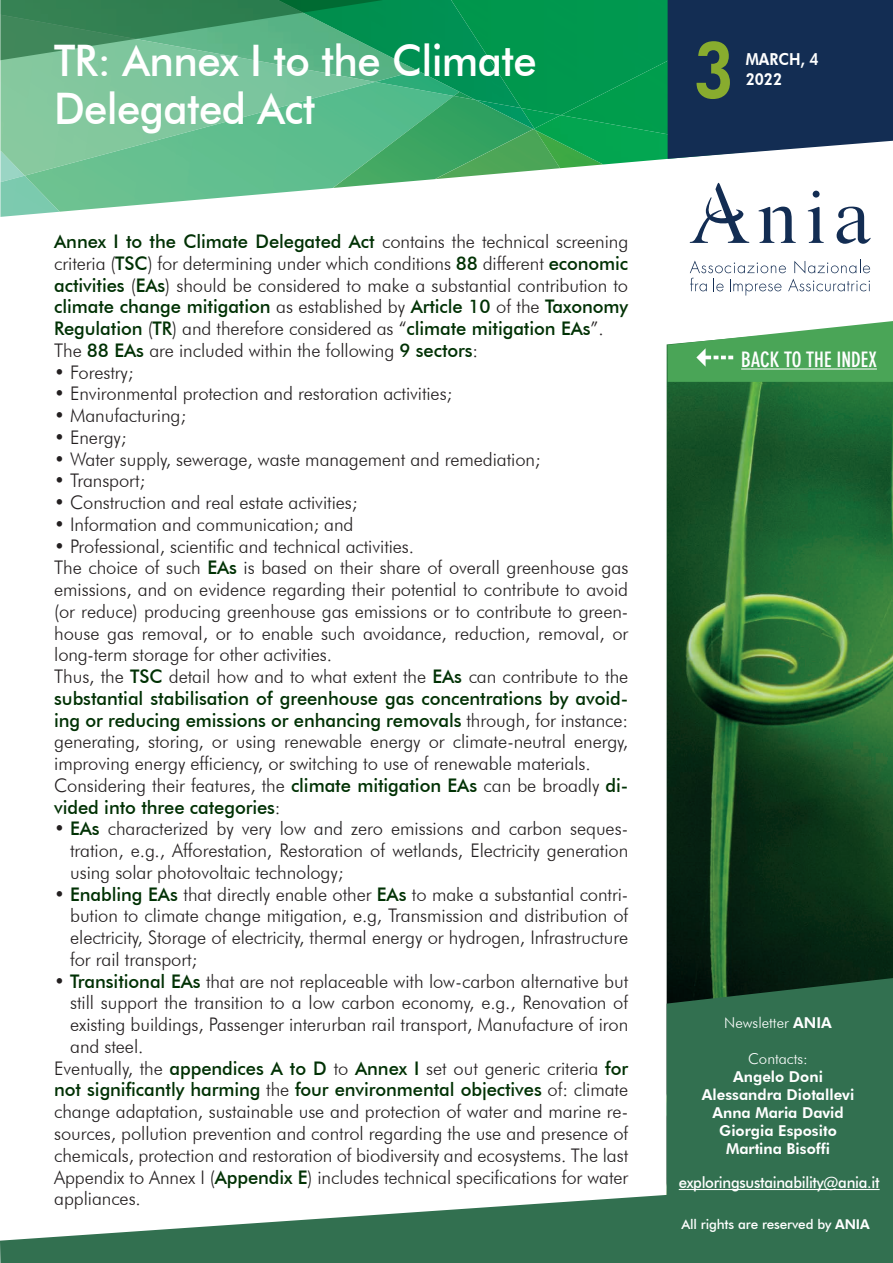
<style>
.page{position:relative;width:893px;height:1263px;background:#fff}
.page>*{position:absolute;margin:0;border:0;box-sizing:border-box;transform-origin:0 0}
.t1{font:800 78px "Futura BT";color:#88ac2e;scale:.85 1}
.t2{font:500 43.5px/48px "Futura BT";letter-spacing:-.015em;color:#fff;scale:.96 1}
.t3{font:700 condensed 21px "DIN Neuzeit Grotesk";color:#fff}
.t4{font:300 18.75px/21.8px "Futura BT";letter-spacing:-.005em;color:#231f20}
.t5{font:500 18.75px "Futura BT";letter-spacing:-.005em;color:#003104}
.t6{font:800 16.5px "Futura BT";color:#fff;scale:.9 1}
.t7{font:500 15.75px "Futura BT";letter-spacing:-.02em;color:#fff;scale:.95 1}
.t8{font:800 15px/18px "Futura BT";color:#fff;text-align:center}
.t9{font:300 15px "Futura BT";color:#fff}
.t10{font:500 13.5px "Futura BT";letter-spacing:-.01em;color:#fff}
.s1{font-weight:500;color:#003104}
.s2{font-weight:300;color:#231f20}
.s3{font-weight:800}
</style>
<div class="page">
<img style="left:667px;top:344px;width:226px;height:634px">
<img style="left:0;top:82px;width:25px;height:94px">
<img style="left:0;top:176px;width:56px;height:41px">
<img style="left:25px;top:82px;width:308px;height:130px">
<img style="left:333px;top:108px;width:142px;height:66px">
<img style="left:162px;top:174px;width:274px;height:38px">
<img style="left:435px;top:129px;width:125px;height:50px">
<svg style="left:475px;top:115px;width:59px;height:15px"></svg>
<img style="left:535px;top:164px;width:68px;height:4px">
<img style="left:534px;top:115px;width:134px;height:49px">
<div style="left:0;top:60px;width:278px;height:22px;background:#7ec69e"></div>
<img style="left:278px;top:0;width:173px;height:108px">
<img style="left:451px;top:0;width:110px;height:115px">
<img style="left:561px;top:0;width:107px;height:151px">
<svg style="left:0;top:0;width:383px;height:60px;background:#429869"></svg>
<div style="left:668px;top:0;width:225px;height:159px;background:#132d53"></div>
<svg style="left:690px;top:183px;width:59px;height:60px"></svg>
<svg style="left:758px;top:207px;width:38px;height:36px"></svg>
<svg style="left:808px;top:191px;width:16px;height:52px"></svg>
<svg style="left:837px;top:207px;width:34px;height:37px"></svg>
<svg style="left:690px;top:260px;width:180px;height:36px"></svg>
<svg style="left:0;top:1179px;width:893px;height:84px;fill:#327050"></svg>
<div style="left:667px;top:978px;width:226px;height:226px;background:#327050"></div>
<hr style="left:679px;top:1189px;width:201px;height:1px;background:#fff">
<svg style="left:668px;top:321px;width:225px;height:61px"></svg>
<hr style="left:741px;top:368px;width:136px;height:1px;background:#fff">
<h2 class="t2" style="left:54px;top:36px;width:504px">TR: Annex I to the Climate<br>Delegated Act</h2>
<p class="t4" style="left:54px;top:230px;width:576px"><span class="s1">Annex I to the Climate Delegated Act</span> contains the technical screening criteria (<span class="s1">TSC</span>) for determining under which conditions <span class="s1">88</span> different <span class="s1">economic activities</span> (<span class="s1">EAs</span>) should be considered to make a substantial contribution to <span class="s1">climate change mitigation</span> as established by <span class="s1">Article 10</span> of the <span class="s1">Taxonomy Regulation</span> (<span class="s1">TR</span>) and therefore considered as “<span class="s1">climate mitigation EAs</span>”.<br>The <span class="s1">88 EAs</span> are included within the following <span class="s1">9 sectors</span>:</p>
<p class="t4" style="left:54px;top:361px;width:81px">• Forestry;</p>
<p class="t4" style="left:54px;top:383px;width:400px">• Environmental protection and restoration activities;</p>
<p class="t4" style="left:54px;top:404px;width:133px">• Manufacturing;</p>
<p class="t4" style="left:54px;top:426px;width:74px">• Energy;</p>
<p class="t4" style="left:54px;top:448px;width:488px">• Water supply, sewerage, waste management and remediation;</p>
<p class="t4" style="left:54px;top:470px;width:92px">• Transport;</p>
<p class="t4" style="left:54px;top:491px;width:305px">• Construction and real estate activities;</p>
<p class="t4" style="left:54px;top:513px;width:301px">• Information and communication; and</p>
<p class="t4" style="left:54px;top:535px;width:576px">• Professional, scientific and technical activities.<br>The choice of such <span class="s1">EAs</span> is based on their share of overall greenhouse gas emissions, and on evidence regarding their potential to contribute to avoid (or reduce) producing greenhouse gas emissions or to contribute to green&shy;house gas removal, or to enable such avoidance, reduction, removal, or long-term storage for other activities.<br>Thus, the <span class="s1">TSC</span> detail how and to what extent the <span class="s1">EAs</span> can contribute to the <span class="s1">substantial stabilisation of greenhouse gas concentrations by avoid&shy;ing or reducing emissions or enhancing removals</span> through, for instance: generating, storing, or using renewable energy or climate‑neutral energy, improving energy efficiency, or switching to use of renewable materials.<br>Considering their features, the <span class="s1">climate mitigation EAs</span> can be broadly <span class="s1">di&shy;vided into three categories</span>:</p>
<p class="t4" style="left:70px;top:818px;width:560px;text-align:justify;text-indent:-16px">• <span class="s1">EAs</span> characterized by very low and zero emissions and carbon seques&shy;tration, e.g., Afforestation, Restoration of wetlands, Electricity generation using solar photovoltaic technology;</p>
<p class="t4" style="left:70px;top:883px;width:560px;text-align:justify;text-indent:-16px">• <span class="s1">Enabling EAs</span> that directly enable other <span class="s1">EAs</span> to make a substantial contri&shy;bution to climate change mitigation, e.g, Transmission and distribution of electricity, Storage of electricity, thermal energy or hydrogen, Infrastructure for rail transport;</p>
<p class="t4" style="left:54px;top:970px;width:576px">• <span class="s1">Transitional EAs</span> that are not replaceable with low-carbon alternative but</p>
<p class="t4" style="left:70px;top:992px;width:559px">still support the transition to a low carbon economy, e.g., Renovation of</p>
<p class="t4" style="left:70px;top:1013px;width:560px">existing buildings, Passenger interurban rail transport, Manufacture of iron</p>
<p class="t4" style="left:70px;top:1035px;width:75px">and steel.</p>
<p class="t4" style="left:54px;top:1057px;width:575px">Eventually, the <span class="s1">appendices A to D</span> to <span class="s1">Annex I</span> set out generic criteria <span class="s1">for</span></p>
<p class="t5" style="left:54px;top:1078px;width:575px">not significantly harming <span class="s2">the</span> four environmental objectives <span class="s2">of: climate</span></p>
<p class="t4" style="left:54px;top:1100px;width:576px">change adaptation, sustainable use and protection of water and marine re-</p>
<p class="t4" style="left:54px;top:1122px;width:576px">sources, pollution prevention and control regarding the use and presence of</p>
<p class="t4" style="left:54px;top:1144px;width:575px">chemicals, protection and restoration of biodiversity and ecosystems. The last</p>
<p class="t4" style="left:54px;top:1166px;width:576px">Appendix to Annex I (<span class="s1">Appendix E</span>) includes technical specifications for water</p>
<p class="t4" style="left:54px;top:1187px;width:88px">appliances.</p>
<h1 class="t1" style="left:693px;top:22px;width:49px">3</h1>
<p class="t6" style="left:746px;top:50px;width:82px">MARCH, 4</p>
<p class="t6" style="left:746px;top:69px;width:42px">2022</p>
<p class="t3" style="left:692px;top:347px;width:186px">✓ BACK TO THE INDEX</p>
<p class="t9" style="left:724px;top:1013px;width:109px">Newsletter <span class="s3">ANIA</span></p>
<p class="t9" style="left:748px;top:1049px;width:61px">Contacts:</p>
<p class="t8" style="left:702px;top:1067px;width:154px">Angelo Doni<br>Alessandra Diotallevi<br>Anna Maria David<br>Giorgia Esposito<br>Martina Bisoffi</p>
<p class="t7" style="left:679px;top:1172px;width:213px">exploringsustainability@ania.it</p>
<p class="t10" style="left:681px;top:1215px;width:190px">All rights are reserved by <span class="s3">ANIA</span></p>
</div>
